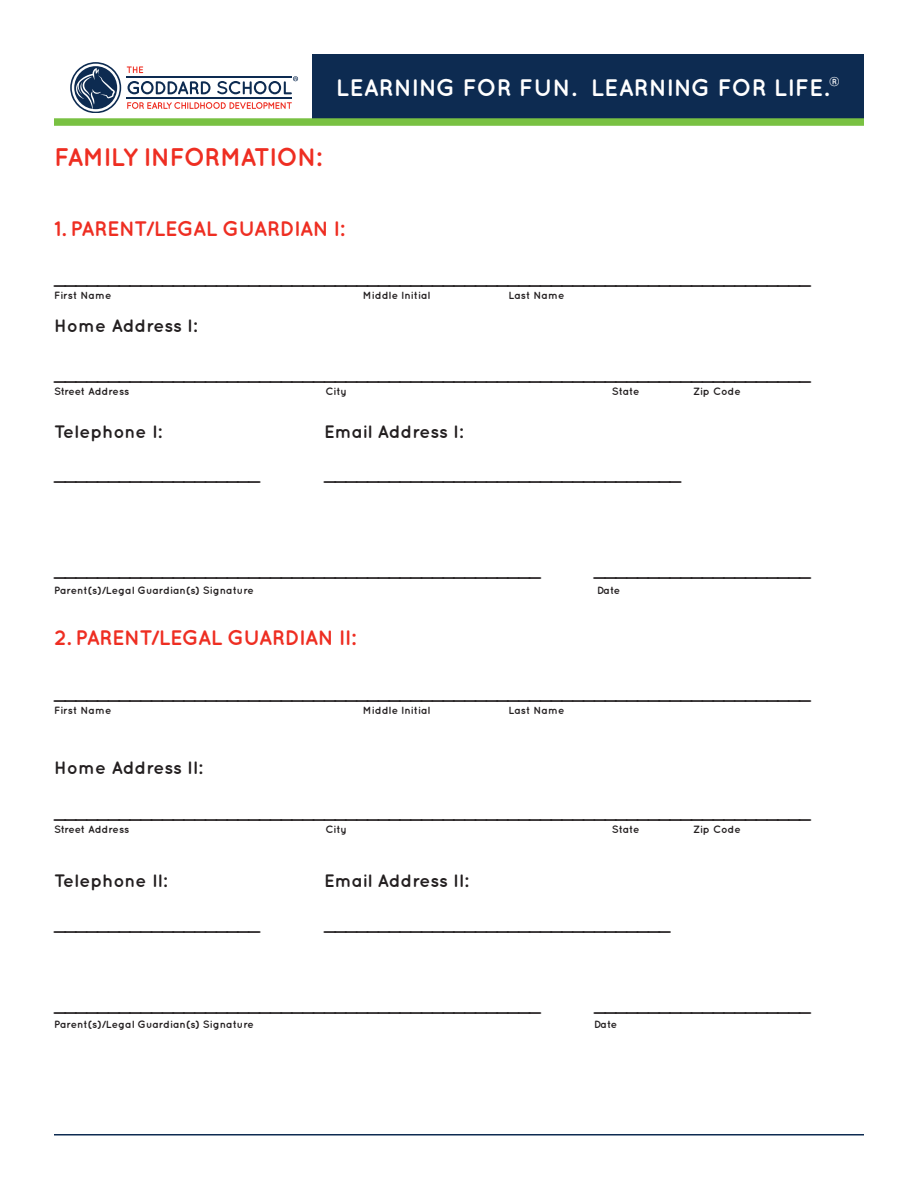
<style>
.page{position:relative;width:918px;height:1188px;background:#fff}
.page>*{position:absolute;margin:0;border:0;box-sizing:border-box;transform-origin:0 0}
.Body_Text{font:700 25.5px "Quicksand";letter-spacing:-.04em;color:#ee2e22}
.t1{font:700 23.85px "Quicksand";color:#fff}
.Body_Text-2{font:700 21px "Quicksand";letter-spacing:-.025em;color:#ee2e22}
.Body_Text-3{font:700 18px "Quicksand";color:#231f20}
.Body_Text-4{font:700 10.5px "Quicksand";color:#231f20}
.s1{font-size:27px}
</style>
<div class="page">
<div style="left:313px;top:54px;width:551px;height:68px;background:#0d2b51"></div>
<div style="left:54px;top:118px;width:810px;height:8px;background:#79c142"></div>
<svg style="left:127px;top:102px;width:165px;height:7px"></svg>
<svg style="left:127px;top:66px;width:16px;height:7px"></svg>
<svg style="left:128px;top:81px;width:83px;height:13px"></svg>
<hr style="left:127px;top:76px;width:165px;height:2px;background:#0d2b51">
<hr style="left:127px;top:98px;width:165px;height:1px;background:#0d2b51">
<svg style="left:70px;top:62px;width:51px;height:50px"></svg>
<svg style="left:217px;top:76px;width:81px;height:18px"></svg>
<hr style="left:54px;top:1134px;width:810px;height:2px;background:#0d2b51">
<h2 class="t1" style="left:336px;top:74px;width:506px">LEARNING FOR FUN. LEARNING FOR LIFE.<span class="s1">®</span></h2>
<p class="Body_Text" style="left:54px;top:142px;width:269px">FAMILY INFORMATION:</p>
<p class="Body_Text-2" style="left:54px;top:216px;width:292px">1. PARENT/LEGAL GUARDIAN I:</p>
<p class="Body_Text-3" style="left:54px;top:267px;width:757px">______________________________________________________________________</p>
<p class="Body_Text-4" style="left:54px;top:289px;width:59px">First Name</p>
<p class="Body_Text-4" style="left:363px;top:289px;width:69px">Middle Initial</p>
<p class="Body_Text-4" style="left:508px;top:289px;width:58px">Last Name</p>
<p class="Body_Text-3" style="left:54px;top:315px;width:145px">Home Address I:</p>
<p class="Body_Text-3" style="left:54px;top:363px;width:757px">______________________________________________________________________</p>
<p class="Body_Text-4" style="left:54px;top:385px;width:77px">Street Address</p>
<p class="Body_Text-4" style="left:326px;top:385px;width:23px">City</p>
<p class="Body_Text-4" style="left:612px;top:385px;width:29px">State</p>
<p class="Body_Text-4" style="left:693px;top:385px;width:49px">Zip Code</p>
<p class="Body_Text-3" style="left:54px;top:421px;width:109px">Telephone I:</p>
<p class="Body_Text-3" style="left:324px;top:421px;width:141px">Email Address I:</p>
<p class="Body_Text-3" style="left:54px;top:463px;width:207px">___________________</p>
<p class="Body_Text-3" style="left:324px;top:463px;width:358px">_________________________________</p>
<p class="Body_Text-3" style="left:54px;top:559px;width:488px">_____________________________________________</p>
<p class="Body_Text-3" style="left:594px;top:559px;width:218px">____________________</p>
<p class="Body_Text-4" style="left:54px;top:584px;width:201px">Parent(s)/Legal Guardian(s) Signature</p>
<p class="Body_Text-4" style="left:597px;top:584px;width:25px">Date</p>
<p class="Body_Text-2" style="left:54px;top:625px;width:303px">2. PARENT/LEGAL GUARDIAN II:</p>
<p class="Body_Text-3" style="left:54px;top:682px;width:757px">______________________________________________________________________</p>
<p class="Body_Text-4" style="left:54px;top:704px;width:59px">First Name</p>
<p class="Body_Text-4" style="left:363px;top:704px;width:69px">Middle Initial</p>
<p class="Body_Text-4" style="left:508px;top:704px;width:58px">Last Name</p>
<p class="Body_Text-3" style="left:54px;top:757px;width:150px">Home Address II:</p>
<p class="Body_Text-3" style="left:54px;top:801px;width:757px">______________________________________________________________________</p>
<p class="Body_Text-4" style="left:54px;top:823px;width:77px">Street Address</p>
<p class="Body_Text-4" style="left:326px;top:823px;width:23px">City</p>
<p class="Body_Text-4" style="left:612px;top:823px;width:29px">State</p>
<p class="Body_Text-4" style="left:693px;top:823px;width:49px">Zip Code</p>
<p class="Body_Text-3" style="left:54px;top:870px;width:115px">Telephone II:</p>
<p class="Body_Text-3" style="left:324px;top:870px;width:146px">Email Address II:</p>
<p class="Body_Text-3" style="left:54px;top:913px;width:207px">___________________</p>
<p class="Body_Text-3" style="left:324px;top:913px;width:347px">________________________________</p>
<p class="Body_Text-3" style="left:54px;top:994px;width:488px">_____________________________________________</p>
<p class="Body_Text-3" style="left:594px;top:994px;width:218px">____________________</p>
<p class="Body_Text-4" style="left:54px;top:1018px;width:201px">Parent(s)/Legal Guardian(s) Signature</p>
<p class="Body_Text-4" style="left:594px;top:1018px;width:25px">Date</p>
</div>
